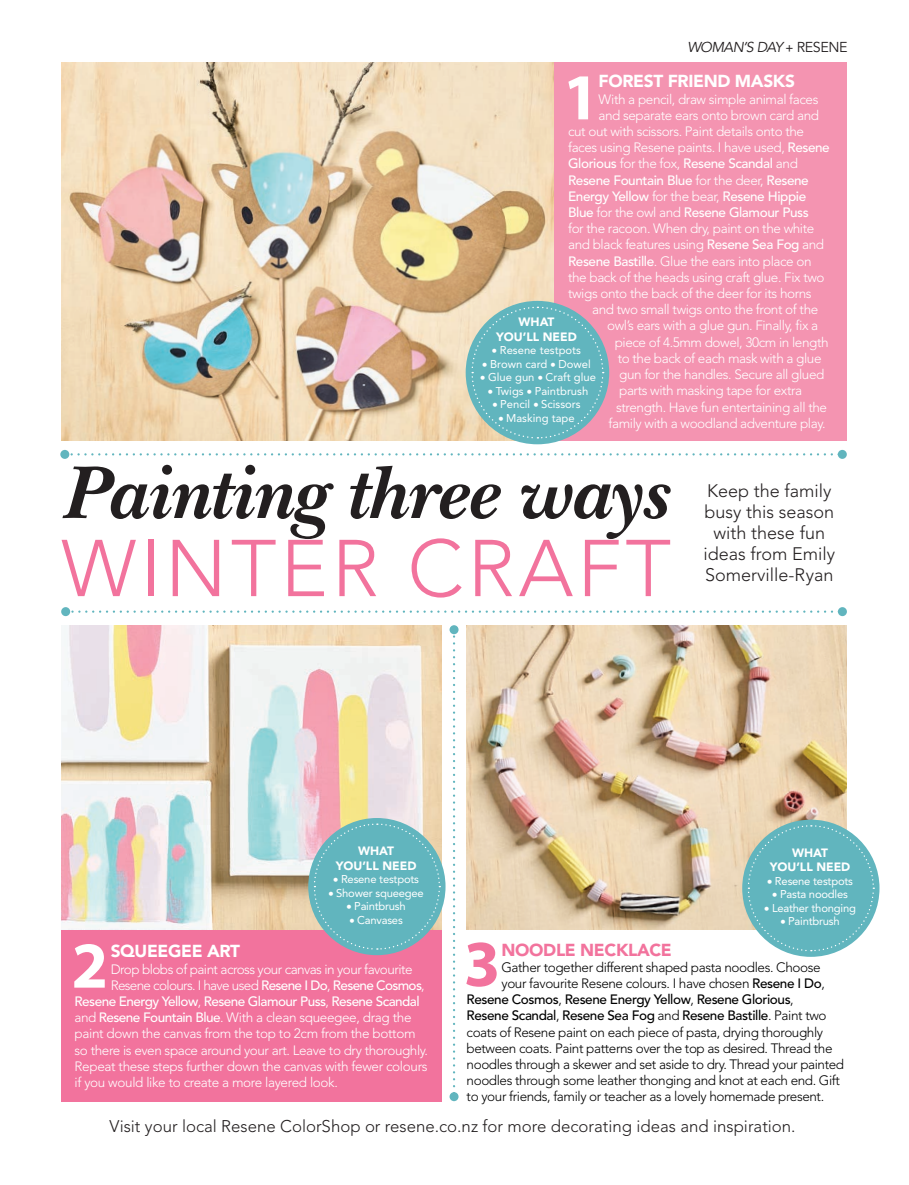
<style>
.page{position:relative;width:909px;height:1185px;background:#fff}
.page>*{position:absolute;margin:0;border:0;box-sizing:border-box;transform-origin:0 0}
.t1{font:300 79.5px "Avenir LT Std";letter-spacing:.05em;color:#f2739d}
.t2{font:italic 700 78px "New Baskerville Std";letter-spacing:-.005em;color:#231f20}
.t3{font:700 66px "Myriad Pro";color:#fff}
.t4{font:700 66px "Myriad Pro";color:#f2739d}
.t5{font:300 18px/21px "Avenir LT Std";color:#231f20;text-align:center}
.t6{font:900 17.25px "Avenir LT Std";letter-spacing:-.02em;color:#fff}
.t7{font:900 17.25px "Avenir LT Std";letter-spacing:-.02em;color:#f2739d}
.t8{font:300 16.8px "Avenir LT Std";color:#231f20}
.t9{font:italic 14.25px "Avenir LT Std";letter-spacing:-.05em;color:#231f20}
.t10{font:300 13.5px "Avenir LT Std";letter-spacing:-.03em;color:#fff}
.t11{font:300 13.5px "Avenir LT Std";letter-spacing:-.03em;color:#000}
.t12{font:500 13.5px "Avenir LT Std";letter-spacing:-.03em;color:#fff}
.t13{font:500 13.5px "Avenir LT Std";letter-spacing:-.03em;color:#000}
.t14{font:300 13.5px "Avenir LT Std";letter-spacing:-.05em;color:#fff}
.t15{font:900 12px/14.4px "Avenir LT Std";color:#fff;text-align:center}
.t16{font:11.25px "Avenir LT Std";letter-spacing:-.02em;color:#fff}
.t17{font:11.25px "Avenir LT Std";color:#fff}
.s1{font-weight:500;font-style:normal;font-size:12px}
.s2{font-style:normal}
.s3{font-weight:500}
.s4{font-weight:300}
</style>
<div class="page">
<img style="left:61px;top:62px;width:492px;height:378px">
<img style="left:466px;top:625px;width:380px;height:305px">
<img style="left:61px;top:625px;width:380px;height:305px">
<svg style="left:70px;top:610px;width:764px;height:3px"></svg>
<div style="left:61px;top:607px;width:9px;height:9px;background:#61b5be;border-radius:50%"></div>
<div style="left:837px;top:607px;width:9px;height:9px;background:#61b5be;border-radius:50%"></div>
<svg style="left:72px;top:453px;width:761px;height:2px"></svg>
<div style="left:60px;top:450px;width:9px;height:9px;background:#61b5be;border-radius:50%"></div>
<div style="left:837px;top:450px;width:9px;height:9px;background:#61b5be;border-radius:50%"></div>
<svg style="left:453px;top:634px;width:2px;height:454px"></svg>
<div style="left:449px;top:625px;width:9px;height:9px;background:#61b5be;border-radius:50%"></div>
<div style="left:449px;top:1092px;width:9px;height:9px;background:#61b5be;border-radius:50%"></div>
<div style="left:553px;top:62px;width:293px;height:378px;background:#f494b1"></div>
<div style="left:61px;top:930px;width:380px;height:171px;background:#f2739d"></div>
<div style="left:465px;top:301px;width:144px;height:143px;background:#61b5be;border-radius:50%"></div>
<svg style="left:470px;top:306px;width:134px;height:133px"></svg>
<svg style="left:741px;top:819px;width:138px;height:137px"></svg>
<svg style="left:746px;top:824px;width:128px;height:128px;background:#76bdc3"></svg>
<div style="left:308px;top:818px;width:137px;height:137px;background:#61b5be;border-radius:50%"></div>
<svg style="left:313px;top:823px;width:127px;height:127px"></svg>
<p class="t9" style="left:687px;top:39px;width:161px">WOMAN’S DAY <span class="s1">+</span> <span class="s2">RESENE</span></p>
<p class="t6" style="left:598px;top:71px;width:198px">FOREST FRIEND MASKS</p>
<p class="t10" style="left:598px;top:91px;width:221px">With a pencil, draw simple animal faces</p>
<p class="t10" style="left:598px;top:107px;width:222px">and separate ears onto brown card and</p>
<p class="t10" style="left:568px;top:123px;width:237px">cut out with scissors. Paint details onto the</p>
<p class="t10" style="left:568px;top:140px;width:263px">faces using Resene paints. I have used, <span class="s3">Resene</span></p>
<p class="t12" style="left:568px;top:156px;width:231px">Glorious <span class="s4">for the fox,</span> Resene Scandal <span class="s4">and</span></p>
<p class="t12" style="left:568px;top:172px;width:242px">Resene Fountain Blue <span class="s4">for the deer,</span> Resene</p>
<p class="t12" style="left:568px;top:188px;width:239px">Energy Yellow <span class="s4">for the bear,</span> Resene Hippie</p>
<p class="t12" style="left:568px;top:204px;width:242px">Blue <span class="s4">for the owl and</span> Resene Glamour Puss</p>
<p class="t10" style="left:568px;top:221px;width:248px">for the racoon. When dry, paint on the white</p>
<p class="t10" style="left:568px;top:237px;width:257px">and black features using <span class="s3">Resene Sea Fog</span> and</p>
<p class="t10" style="left:568px;top:253px;width:245px"><span class="s3">Resene Bastille</span>. Glue the ears into place on</p>
<p class="t10" style="left:568px;top:269px;width:258px">the back of the heads using craft glue. Fix two</p>
<p class="t10" style="left:568px;top:285px;width:245px">twigs onto the back of the deer for its horns</p>
<p class="t10" style="left:592px;top:302px;width:227px">and two small twigs onto the front of the</p>
<p class="t10" style="left:607px;top:318px;width:212px">owl’s ears with a glue gun. Finally, fix a</p>
<p class="t10" style="left:614px;top:334px;width:215px">piece of 4.5mm dowel, 30cm in length</p>
<p class="t10" style="left:617px;top:350px;width:205px">to the back of each mask with a glue</p>
<p class="t10" style="left:619px;top:366px;width:207px">gun for the handles. Secure all glued</p>
<p class="t10" style="left:619px;top:383px;width:184px">parts with masking tape for extra</p>
<p class="t10" style="left:616px;top:399px;width:212px">strength. Have fun entertaining all the</p>
<p class="t10" style="left:608px;top:415px;width:218px">family with a woodland adventure play.</p>
<h3 class="t3" style="left:562px;top:54px;width:38px">1</h3>
<p class="t15" style="left:496px;top:315px;width:82px">WHAT<br>YOU’LL NEED</p>
<p class="t17" style="left:491px;top:344px;width:90px">• Resene testpots</p>
<p class="t17" style="left:482px;top:357px;width:110px">• Brown card • Dowel</p>
<p class="t17" style="left:480px;top:371px;width:117px">• Glue gun • Craft glue</p>
<p class="t17" style="left:487px;top:384px;width:102px">• Twigs • Paintbrush</p>
<p class="t17" style="left:492px;top:398px;width:90px">• Pencil • Scissors</p>
<p class="t17" style="left:498px;top:411px;width:78px">• Masking tape</p>
<h2 class="t2" style="left:61px;top:448px;width:607px">Painting three ways</h2>
<h1 class="t1" style="left:61px;top:522px;width:611px">WINTER CRAFT</h1>
<h3 class="t5" style="left:703px;top:480px;width:133px">Keep the family busy this season with these fun ideas from Emily<br>Somerville-Ryan</h3>
<p class="t15" style="left:335px;top:843px;width:82px">WHAT<br>YOU’LL NEED</p>
<p class="t16" style="left:333px;top:872px;width:87px">• Resene testpots</p>
<p class="t16" style="left:328px;top:886px;width:97px">• Shower squeegee</p>
<p class="t16" style="left:346px;top:899px;width:61px">• Paintbrush</p>
<p class="t16" style="left:349px;top:913px;width:55px">• Canvases</p>
<p class="t15" style="left:769px;top:845px;width:82px">WHAT<br>YOU’LL NEED</p>
<p class="t16" style="left:766px;top:874px;width:87px">• Resene testpots</p>
<p class="t16" style="left:771px;top:887px;width:77px">• Pasta noodles</p>
<p class="t16" style="left:763px;top:901px;width:93px">• Leather thonging</p>
<p class="t16" style="left:780px;top:914px;width:61px">• Paintbrush</p>
<h3 class="t3" style="left:71px;top:922px;width:38px">2</h3>
<p class="t6" style="left:111px;top:941px;width:131px">SQUEEGEE ART</p>
<p class="t10" style="left:111px;top:961px;width:303px">Drop blobs of paint across your canvas in your favourite</p>
<p class="t14" style="left:111px;top:977px;width:315px">Resene colours. I have used <span class="s3">Resene I Do</span>, <span class="s3">Resene Cosmos</span>,</p>
<p class="t12" style="left:75px;top:993px;width:346px">Resene Energy Yellow<span class="s4">,</span> Resene Glamour Puss<span class="s4">,</span> Resene Scandal</p>
<p class="t10" style="left:75px;top:1009px;width:338px">and <span class="s3">Resene Fountain Blue</span>. With a clean squeegee, drag the</p>
<p class="t10" style="left:75px;top:1026px;width:342px">paint down the canvas from the top to 2cm from the bottom</p>
<p class="t10" style="left:75px;top:1042px;width:355px">so there is even space around your art. Leave to dry thoroughly.</p>
<p class="t10" style="left:75px;top:1058px;width:354px">Repeat these steps further down the canvas with fewer colours</p>
<p class="t10" style="left:75px;top:1074px;width:265px">if you would like to create a more layered look.</p>
<h3 class="t4" style="left:463px;top:920px;width:38px">3</h3>
<p class="t7" style="left:501px;top:939px;width:172px">NOODLE NECKLACE</p>
<p class="t11" style="left:501px;top:959px;width:320px">Gather together different shaped pasta noodles. Choose</p>
<p class="t11" style="left:501px;top:975px;width:325px">your favourite Resene colours. I have chosen <span class="s3">Resene I Do</span>,</p>
<p class="t13" style="left:466px;top:991px;width:328px">Resene Cosmos<span class="s4">,</span> Resene Energy Yellow<span class="s4">,</span> Resene Glorious<span class="s4">,</span></p>
<p class="t13" style="left:466px;top:1008px;width:361px">Resene Scandal<span class="s4">,</span> Resene Sea Fog <span class="s4">and</span> Resene Bastille<span class="s4">. Paint two</span></p>
<p class="t11" style="left:466px;top:1024px;width:358px">coats of Resene paint on each piece of pasta, drying thoroughly</p>
<p class="t11" style="left:466px;top:1040px;width:367px">between coats. Paint patterns over the top as desired. Thread the</p>
<p class="t11" style="left:466px;top:1056px;width:379px">noodles through a skewer and set aside to dry. Thread your painted</p>
<p class="t11" style="left:466px;top:1072px;width:375px">noodles through some leather thonging and knot at each end. Gift</p>
<p class="t11" style="left:466px;top:1088px;width:359px">to your friends, family or teacher as a lovely homemade present.</p>
<p class="t8" style="left:110px;top:1116px;width:687px">Visit your local Resene ColorShop or resene.co.nz for more decorating ideas and inspiration.</p>
</div>
